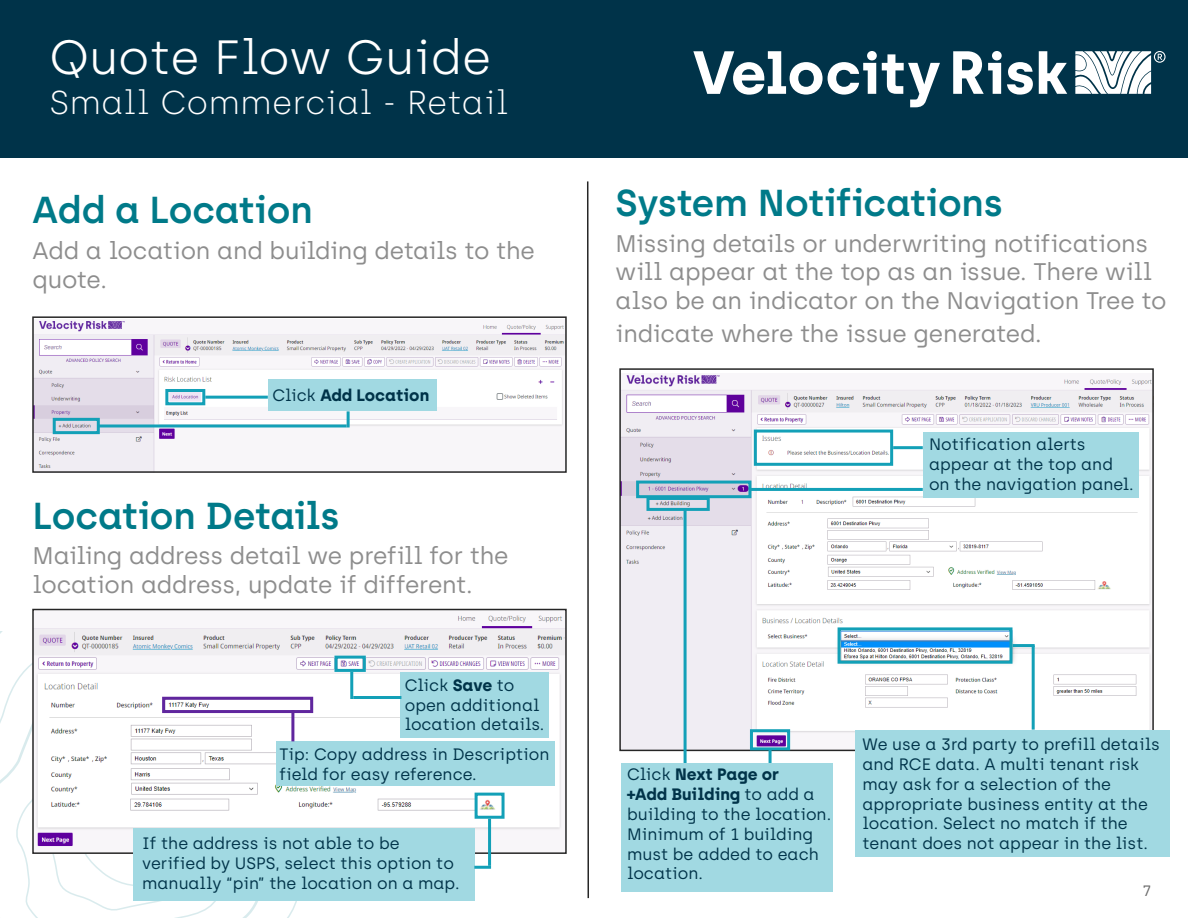
<style>
.page{position:relative;width:1188px;height:918px;background:#fff}
.page>*{position:absolute;margin:0;border:0;box-sizing:border-box;transform-origin:0 0}
.t1{font:300 48px "Archia";color:#fff}
.t2{font:600 37.5px "Archia";letter-spacing:-.01em;color:#007a89}
.t3{font:100 33px "Archia";color:#fff}
.t4{font:24px/28.8px "Archia";letter-spacing:-.015em;color:#8d8d8d}
.t5{font:16.5px/19.8px "Archia";color:#003349}
.t6{font:700 16.5px "Archia";color:#003349}
.t7{font:15px "Archia";color:#676767}
.s1{font-weight:400}
.s2{font-weight:700}
</style>
<div class="page">
<svg style="left:9px;top:663px;width:356px;height:255px"></svg>
<div style="left:0;top:0;width:1188px;height:158px;background:#003349"></div>
<svg style="left:693px;top:51px;width:374px;height:56px"></svg>
<svg style="left:1075px;top:51px;width:91px;height:43px"></svg>
<img style="left:35px;top:321px;width:529px;height:149px">
<div style="left:32px;top:316px;width:535px;height:157px;border:2px solid #262626"></div>
<img style="left:35px;top:615px;width:529px;height:236px">
<div style="left:32px;top:609px;width:535px;height:245px;border:2px solid #262626"></div>
<svg style="left:587px;top:181px;width:2px;height:718px"></svg>
<div style="left:268px;top:380px;width:168px;height:31px;background:#a1d9e2"></div>
<hr style="left:98px;top:424px;width:249px;height:3px;background:#13a0b7">
<hr style="left:347px;top:411px;width:3px;height:16px;background:#13a0b7">
<div style="left:53px;top:418px;width:47px;height:16px;border:3px solid #13a0b7"></div>
<div style="left:165px;top:389px;width:40px;height:16px;border:3px solid #13a0b7"></div>
<div style="left:133px;top:828px;width:341px;height:72px;background:#a1d9e2"></div>
<hr style="left:474px;top:866px;width:17px;height:3px;background:#13a0b7">
<hr style="left:205px;top:396px;width:63px;height:3px;background:#13a0b7">
<div style="left:475px;top:793px;width:30px;height:26px;border:3px solid #13a0b7"></div>
<hr style="left:488px;top:819px;width:3px;height:47px;background:#13a0b7">
<div style="left:334px;top:656px;width:32px;height:16px;border:3px solid #13a0b7"></div>
<div style="left:400px;top:672px;width:149px;height:66px;background:#a1d9e2"></div>
<hr style="left:350px;top:672px;width:3px;height:27px;background:#13a0b7">
<hr style="left:353px;top:696px;width:48px;height:3px;background:#13a0b7">
<div style="left:276px;top:741px;width:279px;height:45px;background:#a1d9e2"></div>
<div style="left:162px;top:697px;width:151px;height:16px;border:3px solid #60269e"></div>
<hr style="left:291px;top:710px;width:3px;height:31px;background:#60269e">
<img style="left:622px;top:375px;width:529px;height:373px">
<div style="left:619px;top:368px;width:535px;height:383px;border:2px solid #262626"></div>
<div style="left:923px;top:432px;width:216px;height:66px;background:#a1d9e2"></div>
<div style="left:754px;top:430px;width:139px;height:36px;border:3px solid #13a0b7"></div>
<hr style="left:893px;top:446px;width:30px;height:3px;background:#13a0b7">
<div style="left:750px;top:729px;width:40px;height:21px;border:3px solid #13a0b7"></div>
<hr style="left:750px;top:488px;width:173px;height:3px;background:#13a0b7">
<hr style="left:684px;top:510px;width:3px;height:255px;background:#13a0b7">
<div style="left:621px;top:763px;width:211px;height:129px;background:#a1d9e2"></div>
<div style="left:636px;top:481px;width:115px;height:17px;border:3px solid #13a0b7"></div>
<hr style="left:1012px;top:644px;width:23px;height:3px;background:#13a0b7">
<hr style="left:769px;top:749px;width:3px;height:14px;background:#13a0b7">
<div style="left:646px;top:497px;width:64px;height:14px;border:3px solid #13a0b7"></div>
<div style="left:855px;top:730px;width:315px;height:126px;background:#a1d9e2"></div>
<div style="left:838px;top:627px;width:174px;height:37px;border:3px solid #13a0b7"></div>
<hr style="left:1032px;top:646px;width:3px;height:84px;background:#13a0b7">
<h1 class="t1" style="left:50px;top:29px;width:443px">Quote Flow Guide</h1>
<h3 class="t3" style="left:50px;top:83px;width:461px">Small Commercial - Retail</h3>
<p class="t2" style="left:33px;top:188px;width:282px">Add a Location</p>
<p class="t4" style="left:33px;top:236px;width:504px">Add a location and building details to the quote.</p>
<p class="t6" style="left:272px;top:386px;width:158px"><span class="s1">Click</span> Add Location</p>
<p class="t2" style="left:33px;top:493px;width:309px">Location Details</p>
<p class="t4" style="left:33px;top:542px;width:478px">Mailing address detail we prefill for the location address, update if different.</p>
<p class="t5" style="left:405px;top:675px;width:141px">Click <span class="s2">Save</span> to open additional location details.</p>
<p class="t5" style="left:279px;top:744px;width:272px">Tip: Copy address in Description field for easy reference.</p>
<p class="t5" style="left:142px;top:833px;width:319px">If the address is not able to be verified by USPS, select this option to manually “pin” the location on a map.</p>
<p class="t2" style="left:616px;top:180px;width:389px">System Notifications</p>
<p class="t4" style="left:616px;top:229px;width:552px">Missing details or underwriting notifications will appear at the top as an issue. There will also be an indicator on the Navigation Tree to</p>
<p class="t4" style="left:616px;top:319px;width:428px">indicate where the issue generated.</p>
<p class="t5" style="left:929px;top:434px;width:206px">Notification alerts appear at the top and on the navigation panel.</p>
<p class="t5" style="left:627px;top:765px;width:206px">Click <span class="s2">Next Page or<br>+Add Building</span> to add a building to the location.<br>Minimum of 1 building must be added to each location.</p>
<p class="t5" style="left:862px;top:734px;width:299px">We use a 3rd party to prefill details and RCE data. A multi tenant risk may ask for a selection of the appropriate business entity at the location. Select no match if the tenant does not appear in the list.</p>
<p class="t7" style="left:1143px;top:882px;width:10px">7</p>
</div>
